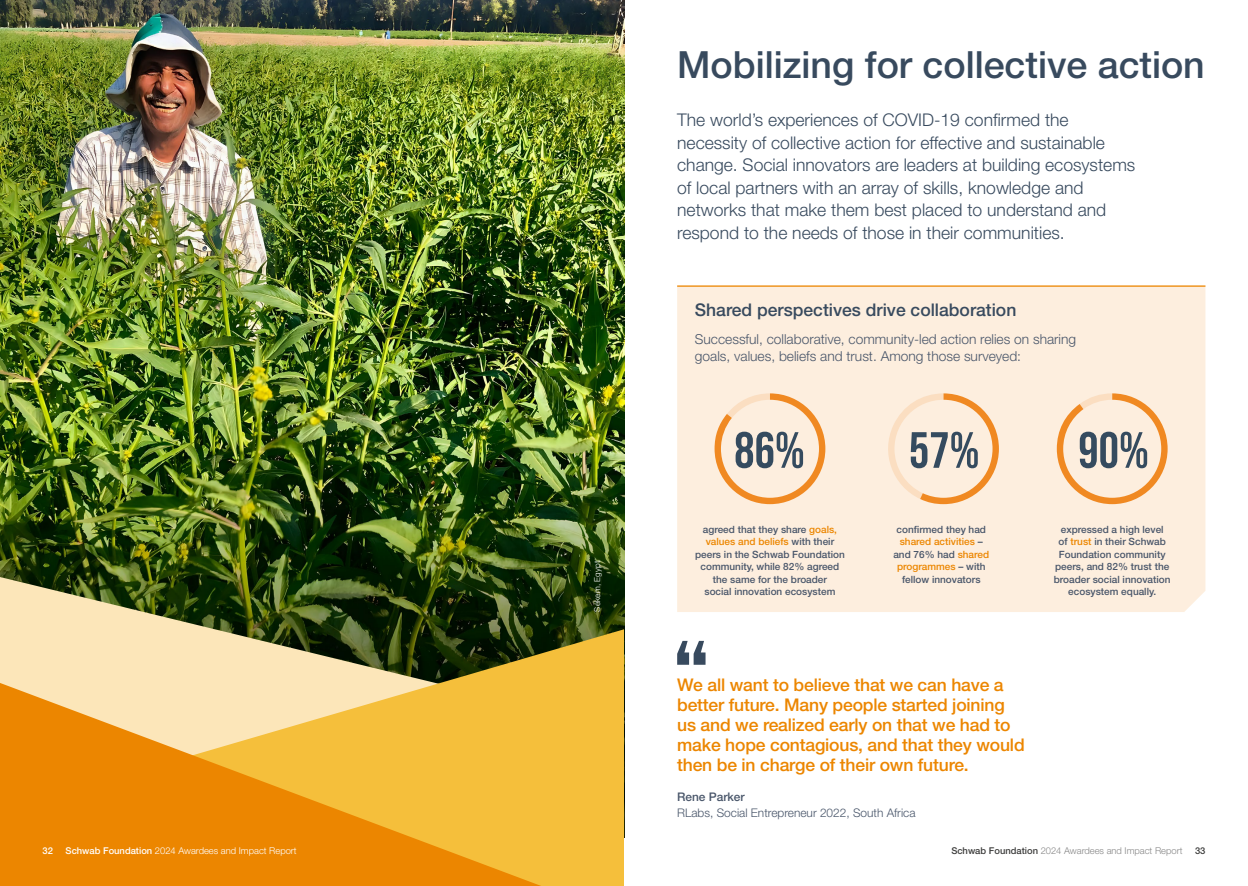
<style>
.page{position:relative;width:1248px;height:886px;background:#fff}
.page>*{position:absolute;margin:0;border:0;box-sizing:border-box;transform-origin:0 0}
.t1{font:50.88px "Bebas Neue";color:#354b5f}
.t2{font:500 37.5px "Helvetica Neue LT Pro";color:#384a5e}
.t3{font:300 17.5px/22.5px "Helvetica Neue LT Pro";color:#384a5e}
.t4{font:500 17.5px/20px "Helvetica Neue LT Pro";letter-spacing:-.01em;color:#ec8600}
.t5{font:500 17.5px "Helvetica Neue LT Pro";color:#384a5e}
.t6{font:300 13.75px/17.5px "Helvetica Neue LT Pro";color:#49566a}
.t7{font:300 11.88px "Helvetica Neue LT Pro";color:#49566a}
.t8{font:500 11.88px "Helvetica Neue LT Pro";color:#49566a}
.t9{font:500 10px/12.5px "Helvetica Neue LT Pro";color:#49566a;text-align:center}
.t10{font:300 9.38px "Helvetica Neue LT Pro";color:#fff}
.t11{font:300 9.38px "Helvetica Neue LT Pro";color:#878787}
.t12{font:500 9.38px "Helvetica Neue LT Pro";color:#fff}
.t13{font:500 9.38px "Helvetica Neue LT Pro";color:#3c3c3b}
.t14{font:300 8.12px "Helvetica Neue LT Pro";letter-spacing:.02em;color:#fff}
.s1{color:#ec8600}
.s2{font-weight:500}
.s3{font-weight:500;color:#3c3c3b}
</style>
<div class="page">
<img style="left:0;top:0;width:624px;height:577px">
<svg style="left:0;top:577px;width:624px;height:106px;background:#73794c"></svg>
<div style="left:677px;top:287px;width:528px;height:325px;background:#fdeede"></div>
<hr style="left:677px;top:285px;width:528px;height:2px;background:#ec8600">
<svg style="left:714px;top:393px;width:111px;height:111px;background:#fbdec1"></svg>
<svg style="left:888px;top:393px;width:110px;height:111px;background:#fbe3c9"></svg>
<svg style="left:1056px;top:393px;width:111px;height:111px;background:#fadec0"></svg>
<svg style="left:677px;top:641px;width:28px;height:24px"></svg>
<svg style="left:149px;top:629px;width:475px;height:257px;background:#bea24b"></svg>
<svg style="left:0;top:683px;width:541px;height:203px;background:#f1a82f"></svg>
<svg style="left:576px;top:544px;width:45px;height:86px;background:#2b440f"></svg>
<h2 class="t2" style="left:677px;top:42px;width:529px">Mobilizing for collective action</h2>
<p class="t3" style="left:677px;top:108px;width:459px">The world’s experiences of COVID-19 confirmed the necessity of collective action for effective and sustainable change. Social innovators are leaders at building ecosystems of local partners with an array of skills, knowledge and networks that make them best placed to understand and respond to the needs of those in their communities.</p>
<h3 class="t5" style="left:694px;top:299px;width:323px">Shared perspectives drive collaboration</h3>
<h3 class="t6" style="left:694px;top:330px;width:383px">Successful, collaborative, community-led action relies on sharing goals, values, beliefs and trust. Among those surveyed:</h3>
<p class="t14" style="left:592px;top:611px;width:52px;rotate:-90deg">Sekem, Egypt</p>
<h1 class="t1" style="left:734px;top:421px;width:72px">86%</h1>
<h1 class="t1" style="left:908px;top:421px;width:72px">57%</h1>
<h1 class="t1" style="left:1078px;top:421px;width:72px">90%</h1>
<p class="t9" style="left:695px;top:523px;width:151px">agreed that they share <span class="s1">goals, values and beliefs</span> with their peers in the Schwab Foundation community, while 82% agreed the same for the broader<br>social innovation ecosystem</p>
<p class="t9" style="left:893px;top:523px;width:97px">confirmed they had <span class="s1">shared activities</span> – and 76% had <span class="s1">shared programmes</span> – with fellow innovators</p>
<p class="t9" style="left:1053px;top:523px;width:118px">expressed a high level<br>of <span class="s1">trust</span> in their Schwab<br>Foundation community peers, and 82% trust the broader social innovation ecosystem equally.</p>
<h3 class="t4" style="left:677px;top:675px;width:349px">We all want to believe that we can have a better future. Many people started joining us and we realized early on that we had to make hope contagious, and that they would then be in charge of their own future.</h3>
<p class="t8" style="left:677px;top:790px;width:69px">Rene Parker</p>
<p class="t7" style="left:677px;top:805px;width:240px">RLabs, Social Entrepreneur 2022, South Africa</p>
<p class="t12" style="left:43px;top:845px;width:12px">32</p>
<p class="t10" style="left:66px;top:845px;width:232px"><span class="s2">Schwab Foundation</span> 2024 Awardees and Impact Report</p>
<p class="t11" style="left:951px;top:845px;width:232px"><span class="s3">Schwab Foundation</span> 2024 Awardees and Impact Report</p>
<p class="t13" style="left:1194px;top:845px;width:12px">33</p>
</div>
